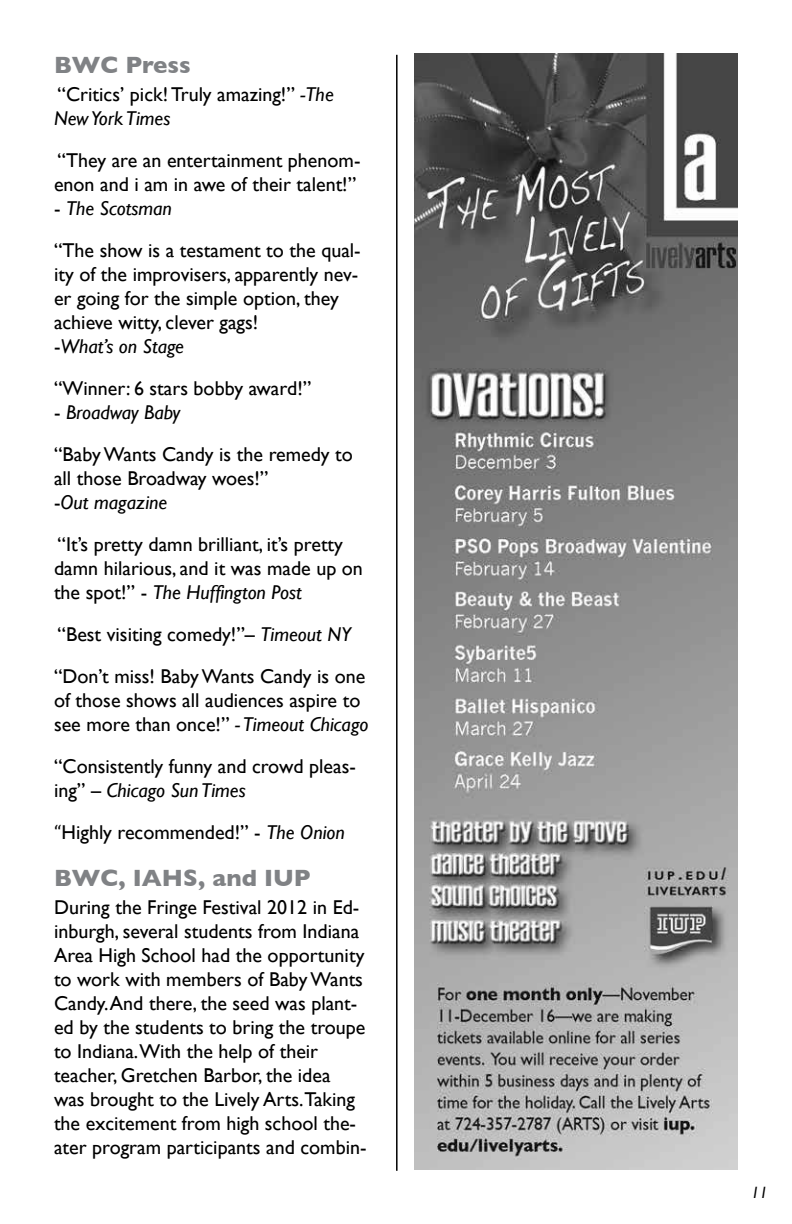
<style>
.page{position:relative;width:792px;height:1224px;background:#fff}
.page>*{position:absolute;margin:0;border:0;box-sizing:border-box;transform-origin:0 0}
.t1{font:700 24px "Gill Sans";color:#808285}
.t2{font:20px/24px "Gill Sans";color:#000}
.t3{font:italic 16px "Gill Sans";color:#000}
.s1{font-style:italic}
.s2{font-family:"Cambria"}
</style>
<div class="page">
<hr style="left:396px;top:55px;width:2px;height:1116px;background:#000">
<img style="left:414px;top:53px;width:324px;height:1116px">
<p class="t1" style="left:54px;top:50px;width:138px">BWC Press</p>
<p class="t2" style="left:54px;top:83px;width:281px">“Critics’ pick! Truly amazing!” <span class="s1">-The<br>New York Times</span></p>
<p class="t2" style="left:54px;top:149px;width:308px">“They are an entertainment phenom&shy;enon and i am in awe of their talent!”</p>
<p class="t2" style="left:54px;top:188px;width:308px;line-height:42px">- <span class="s1">The Scotsman<br></span>“The show is a testament to the qual-</p>
<p class="t2" style="left:54px;top:263px;width:306px">ity of the improvisers, apparently nev&shy;er going for the simple option, they achieve witty, clever gags!<br>-<span class="s1">What’s on Stage</span></p>
<p class="t2" style="left:54px;top:377px;width:259px">“Winner: 6 stars bobby award!”</p>
<p class="t2" style="left:54px;top:392px;width:300px;line-height:42px">- <span class="s1">Broadway Baby<br></span>“Baby Wants Candy is the remedy to</p>
<p class="t2" style="left:54px;top:467px;width:216px">all those Broadway woes!” -<span class="s1">Out magazine</span></p>
<p class="t2" style="left:54px;top:533px;width:310px">“It’s pretty damn brilliant, it’s pretty damn hilarious, and it was made up on the spot!” - <span class="s1">The Huffington Post</span></p>
<p class="t2" style="left:54px;top:614px;width:313px;line-height:42px">“Best visiting comedy!”– <span class="s1">Timeout NY </span>“Don’t miss! Baby Wants Candy is one</p>
<p class="t2" style="left:54px;top:689px;width:316px">of those shows all audiences aspire to see more than once!” <span class="s1">- Timeout Chicago</span></p>
<p class="t2" style="left:54px;top:755px;width:303px">“Consistently funny and crowd pleas&shy;ing” – <span class="s1">Chicago Sun Times</span></p>
<p class="t2" style="left:54px;top:821px;width:292px"><span class="s2">“</span>Highly recommended!” - <span class="s1">The Onion</span></p>
<p class="t1" style="left:54px;top:864px;width:258px">BWC, IAHS, and IUP</p>
<p class="t2" style="left:54px;top:896px;width:314px">During the Fringe Festival 2012 in Ed&shy;inburgh, several students from Indiana Area High School had the opportunity to work with members of Baby Wants Candy. And there, the seed was plant&shy;ed by the students to bring the troupe to Indiana.With the help of their teacher, Gretchen Barbor, the idea<br>was brought to the Lively Arts.Taking the excitement from high school the&shy;ater program participants and combin-</p>
<p class="t3" style="left:751px;top:1184px;width:18px">11</p>
</div>
